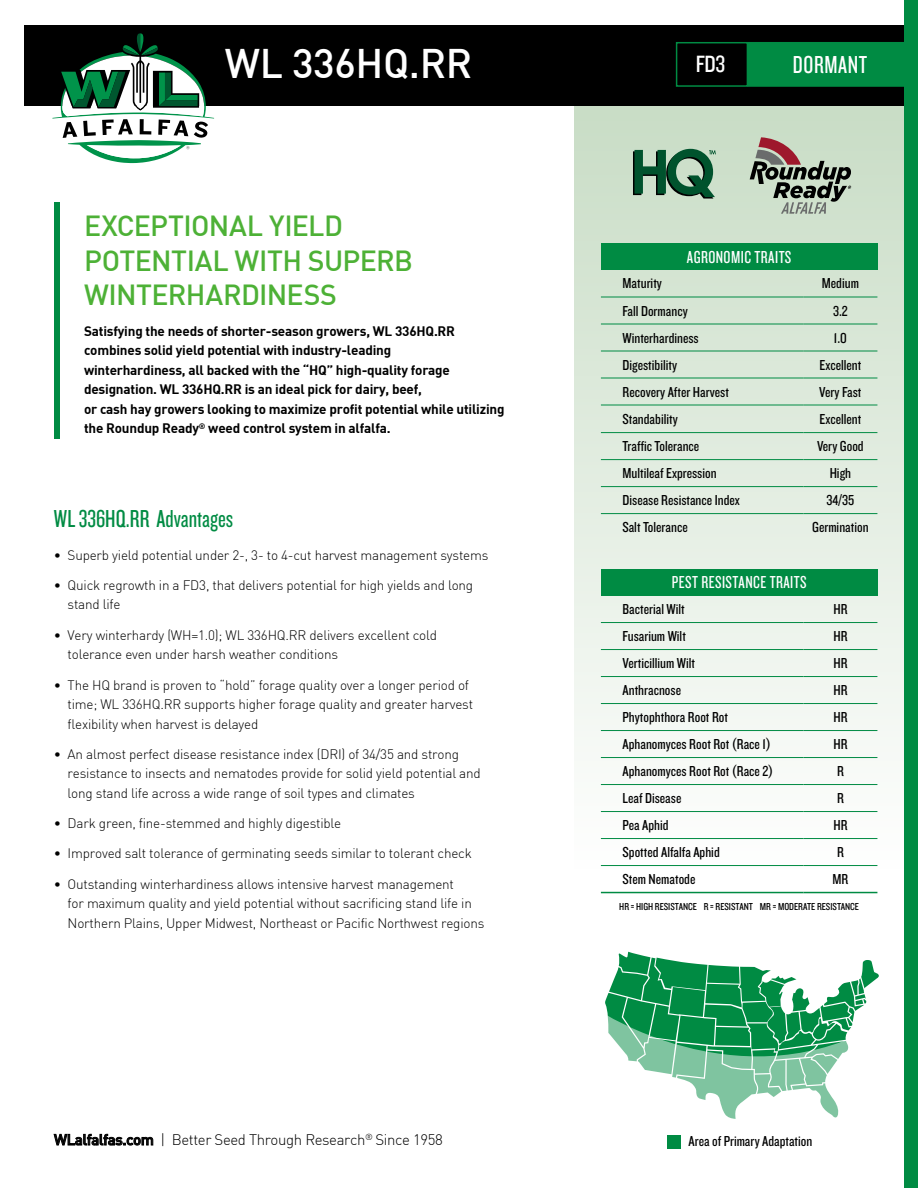
<style>
.page{position:relative;width:918px;height:1188px;background:#fff}
.page>*{position:absolute;margin:0;border:0;box-sizing:border-box;transform-origin:0 0}
.t1{font:500 40.5px "DIN";letter-spacing:-.01em;color:#fff}
.t2{font:500 28.5px/34.5px "DIN";letter-spacing:-.02em;color:#4db136}
.t3{font:25.5px "Knockout 28 Junior Feathrwt";color:#008b43}
.t4{font:25.5px "Knockout 28 Junior Feathrwt";letter-spacing:.025em;color:#fff}
.t5{font:24.45px "Knockout 29 Junior Ltweight";color:#fff}
.t6{font:18px "Knockout 28 Junior Feathrwt";letter-spacing:.025em;color:#fff}
.t7{font:15px "Knockout 29 Junior Ltweight";color:#000}
.t8{font:300 15px "DIN";letter-spacing:-.025em;color:#000}
.t9{font:300 13.5px/19.5px "DIN";letter-spacing:-.015em;color:#000}
.t10{font:13.5px/19.5px "DIN Bold";letter-spacing:-.015em;color:#000}
.t11{font:10.5px "Knockout 29 Junior Ltweight";color:#000}
.s1{font-weight:500}
</style>
<div class="page">
<div style="left:574px;top:106px;width:331px;height:762px;background:linear-gradient(to bottom,#c7dcc4,#fefefe)"></div>
<svg style="left:605px;top:952px;width:274px;height:167px"></svg>
<div style="left:24px;top:25px;width:894px;height:81px;background:#000"></div>
<svg style="left:52px;top:33px;width:162px;height:131px"></svg>
<div style="left:676px;top:42px;width:72px;height:45px;border:2px solid #008b43"></div>
<div style="left:748px;top:42px;width:168px;height:45px;background:#008b43;border:2px solid #008b43"></div>
<div style="left:904px;top:0;width:14px;height:1188px;background:#008b43"></div>
<div style="left:54px;top:202px;width:5px;height:237px;background:#008b43"></div>
<svg style="left:633px;top:149px;width:83px;height:50px"></svg>
<svg style="left:750px;top:137px;width:101px;height:77px"></svg>
<div style="left:667px;top:1135px;width:14px;height:14px;background:#008b43"></div>
<div style="left:601px;top:243px;width:276px;height:27px;background:#008b43"></div>
<hr style="left:601px;top:297px;width:202px;height:1px;background:#008b43">
<hr style="left:803px;top:297px;width:74px;height:1px;background:#008b43">
<hr style="left:601px;top:324px;width:202px;height:1px;background:#008b43">
<hr style="left:803px;top:324px;width:74px;height:1px;background:#008b43">
<hr style="left:601px;top:351px;width:202px;height:1px;background:#008b43">
<hr style="left:803px;top:351px;width:74px;height:1px;background:#008b43">
<hr style="left:601px;top:378px;width:202px;height:1px;background:#008b43">
<hr style="left:803px;top:378px;width:74px;height:1px;background:#008b43">
<hr style="left:601px;top:405px;width:202px;height:1px;background:#008b43">
<hr style="left:803px;top:405px;width:74px;height:1px;background:#008b43">
<hr style="left:601px;top:432px;width:202px;height:1px;background:#008b43">
<hr style="left:803px;top:432px;width:74px;height:1px;background:#008b43">
<hr style="left:601px;top:459px;width:202px;height:1px;background:#008b43">
<hr style="left:803px;top:459px;width:74px;height:1px;background:#008b43">
<hr style="left:601px;top:486px;width:202px;height:1px;background:#008b43">
<hr style="left:803px;top:486px;width:74px;height:1px;background:#008b43">
<hr style="left:601px;top:513px;width:202px;height:1px;background:#008b43">
<hr style="left:803px;top:513px;width:74px;height:1px;background:#008b43">
<div style="left:601px;top:569px;width:276px;height:27px;background:#008b43"></div>
<hr style="left:601px;top:622px;width:202px;height:1px;background:#008b43">
<hr style="left:803px;top:622px;width:74px;height:1px;background:#008b43">
<hr style="left:601px;top:649px;width:202px;height:1px;background:#008b43">
<hr style="left:803px;top:649px;width:74px;height:1px;background:#008b43">
<hr style="left:601px;top:676px;width:202px;height:1px;background:#008b43">
<hr style="left:803px;top:676px;width:74px;height:1px;background:#008b43">
<hr style="left:601px;top:703px;width:202px;height:1px;background:#008b43">
<hr style="left:803px;top:703px;width:74px;height:1px;background:#008b43">
<hr style="left:601px;top:730px;width:202px;height:1px;background:#008b43">
<hr style="left:803px;top:730px;width:74px;height:1px;background:#008b43">
<hr style="left:601px;top:757px;width:202px;height:1px;background:#008b43">
<hr style="left:803px;top:757px;width:74px;height:1px;background:#008b43">
<hr style="left:601px;top:784px;width:202px;height:1px;background:#008b43">
<hr style="left:803px;top:784px;width:74px;height:1px;background:#008b43">
<hr style="left:601px;top:811px;width:202px;height:1px;background:#008b43">
<hr style="left:803px;top:811px;width:74px;height:1px;background:#008b43">
<hr style="left:601px;top:838px;width:202px;height:1px;background:#008b43">
<hr style="left:803px;top:838px;width:74px;height:1px;background:#008b43">
<hr style="left:601px;top:865px;width:202px;height:1px;background:#008b43">
<hr style="left:803px;top:865px;width:74px;height:1px;background:#008b43">
<hr style="left:601px;top:892px;width:202px;height:1px;background:#008b43">
<hr style="left:803px;top:892px;width:74px;height:1px;background:#008b43">
<h1 class="t1" style="left:225px;top:38px;width:249px">WL 336HQ.RR</h1>
<h3 class="t4" style="left:793px;top:48px;width:76px">DORMANT</h3>
<h3 class="t5" style="left:696px;top:48px;width:31px">FD3</h3>
<h2 class="t2" style="left:84px;top:208px;width:331px">EXCEPTIONAL YIELD<br>POTENTIAL WITH SUPERB<br>WINTERHARDINESS</h2>
<p class="t10" style="left:84px;top:321px;width:422px">Satisfying the needs of shorter-season growers, WL 336HQ.RR combines solid yield potential with industry-leading<br>winterhardiness, all backed with the “HQ” high-quality forage designation. WL 336HQ.RR is an ideal pick for dairy, beef,<br>or cash hay growers looking to maximize profit potential while utilizing the Roundup Ready<sup>®</sup> weed control system in alfalfa.</p>
<h3 class="t3" style="left:54px;top:503px;width:181px">WL 336HQ.RR Advantages</h3>
<p class="t9" style="left:54px;top:545px;width:436px">• Superb yield potential under 2-, 3- to 4-cut harvest management systems</p>
<p class="t9" style="left:68px;top:575px;width:407px;text-indent:-14px">• Quick regrowth in a FD3, that delivers potential for high yields and long stand life</p>
<p class="t9" style="left:68px;top:625px;width:371px;text-indent:-14px">• Very winterhardy (WH=1.0); WL 336HQ.RR delivers excellent cold tolerance even under harsh weather conditions</p>
<p class="t9" style="left:68px;top:675px;width:407px;text-indent:-14px">• The HQ brand is proven to “hold” forage quality over a longer period of time; WL 336HQ.RR supports higher forage quality and greater harvest flexibility when harvest is delayed</p>
<p class="t9" style="left:68px;top:744px;width:415px;text-indent:-14px">• An almost perfect disease resistance index (DRI) of 34/35 and strong resistance to insects and nematodes provide for solid yield potential and long stand life across a wide range of soil types and climates</p>
<p class="t9" style="left:54px;top:813px;width:289px">• Dark green, fine-stemmed and highly digestible</p>
<p class="t9" style="left:54px;top:844px;width:419px">• Improved salt tolerance of germinating seeds similar to tolerant check</p>
<p class="t9" style="left:68px;top:874px;width:418px;text-indent:-14px">• Outstanding winterhardiness allows intensive harvest management<br>for maximum quality and yield potential without sacrificing stand life in<br>Northern Plains, Upper Midwest, Northeast or Pacific Northwest regions</p>
<p class="t8" style="left:54px;top:1130px;width:390px"><span class="s1">WLalfalfas.com</span> | Better Seed Through Research<sup>®</sup> Since 1958</p>
<h3 class="t6" style="left:687px;top:246px;width:106px">AGRONOMIC TRAITS</h3>
<p class="t7" style="left:623px;top:274px;width:41px">Maturity</p>
<p class="t7" style="left:822px;top:274px;width:39px">Medium</p>
<p class="t7" style="left:623px;top:301px;width:67px">Fall Dormancy</p>
<p class="t7" style="left:833px;top:301px;width:16px">3.2</p>
<p class="t7" style="left:623px;top:328px;width:78px">Winterhardiness</p>
<p class="t7" style="left:834px;top:328px;width:14px">1.0</p>
<p class="t7" style="left:623px;top:355px;width:56px">Digestibility</p>
<p class="t7" style="left:819px;top:355px;width:43px">Excellent</p>
<p class="t7" style="left:623px;top:382px;width:108px">Recovery After Harvest</p>
<p class="t7" style="left:819px;top:382px;width:44px">Very Fast</p>
<p class="t7" style="left:623px;top:409px;width:57px">Standability</p>
<p class="t7" style="left:819px;top:409px;width:43px">Excellent</p>
<p class="t7" style="left:623px;top:437px;width:78px">Traffic Tolerance</p>
<p class="t7" style="left:817px;top:437px;width:48px">Very Good</p>
<p class="t7" style="left:623px;top:464px;width:96px">Multileaf Expression</p>
<p class="t7" style="left:830px;top:464px;width:23px">High</p>
<p class="t7" style="left:623px;top:491px;width:119px">Disease Resistance Index</p>
<p class="t7" style="left:827px;top:491px;width:29px">34/35</p>
<p class="t7" style="left:623px;top:518px;width:67px">Salt Tolerance</p>
<p class="t7" style="left:812px;top:518px;width:58px">Germination</p>
<h3 class="t6" style="left:672px;top:571px;width:136px">PEST RESISTANCE TRAITS</h3>
<p class="t7" style="left:623px;top:599px;width:64px">Bacterial Wilt</p>
<p class="t7" style="left:833px;top:599px;width:16px">HR</p>
<p class="t7" style="left:623px;top:627px;width:65px">Fusarium Wilt</p>
<p class="t7" style="left:833px;top:627px;width:16px">HR</p>
<p class="t7" style="left:623px;top:654px;width:74px">Verticillium Wilt</p>
<p class="t7" style="left:833px;top:654px;width:16px">HR</p>
<p class="t7" style="left:623px;top:681px;width:60px">Anthracnose</p>
<p class="t7" style="left:833px;top:681px;width:16px">HR</p>
<p class="t7" style="left:623px;top:708px;width:107px">Phytophthora Root Rot</p>
<p class="t7" style="left:833px;top:708px;width:16px">HR</p>
<p class="t7" style="left:623px;top:735px;width:150px">Aphanomyces Root Rot (Race 1)</p>
<p class="t7" style="left:833px;top:735px;width:16px">HR</p>
<p class="t7" style="left:623px;top:762px;width:152px">Aphanomyces Root Rot (Race 2)</p>
<p class="t7" style="left:837px;top:762px;width:8px">R</p>
<p class="t7" style="left:623px;top:789px;width:60px">Leaf Disease</p>
<p class="t7" style="left:837px;top:789px;width:8px">R</p>
<p class="t7" style="left:623px;top:816px;width:48px">Pea Aphid</p>
<p class="t7" style="left:833px;top:816px;width:16px">HR</p>
<p class="t7" style="left:623px;top:843px;width:99px">Spotted Alfalfa Aphid</p>
<p class="t7" style="left:837px;top:843px;width:8px">R</p>
<p class="t7" style="left:623px;top:870px;width:74px">Stem Nematode</p>
<p class="t7" style="left:832px;top:870px;width:17px">MR</p>
<p class="t11" style="left:619px;top:899px;width:241px">HR = HIGH RESISTANCE R = RESISTANT MR = MODERATE RESISTANCE</p>
<p class="t7" style="left:689px;top:1131px;width:125px">Area of Primary Adaptation</p>
</div>
